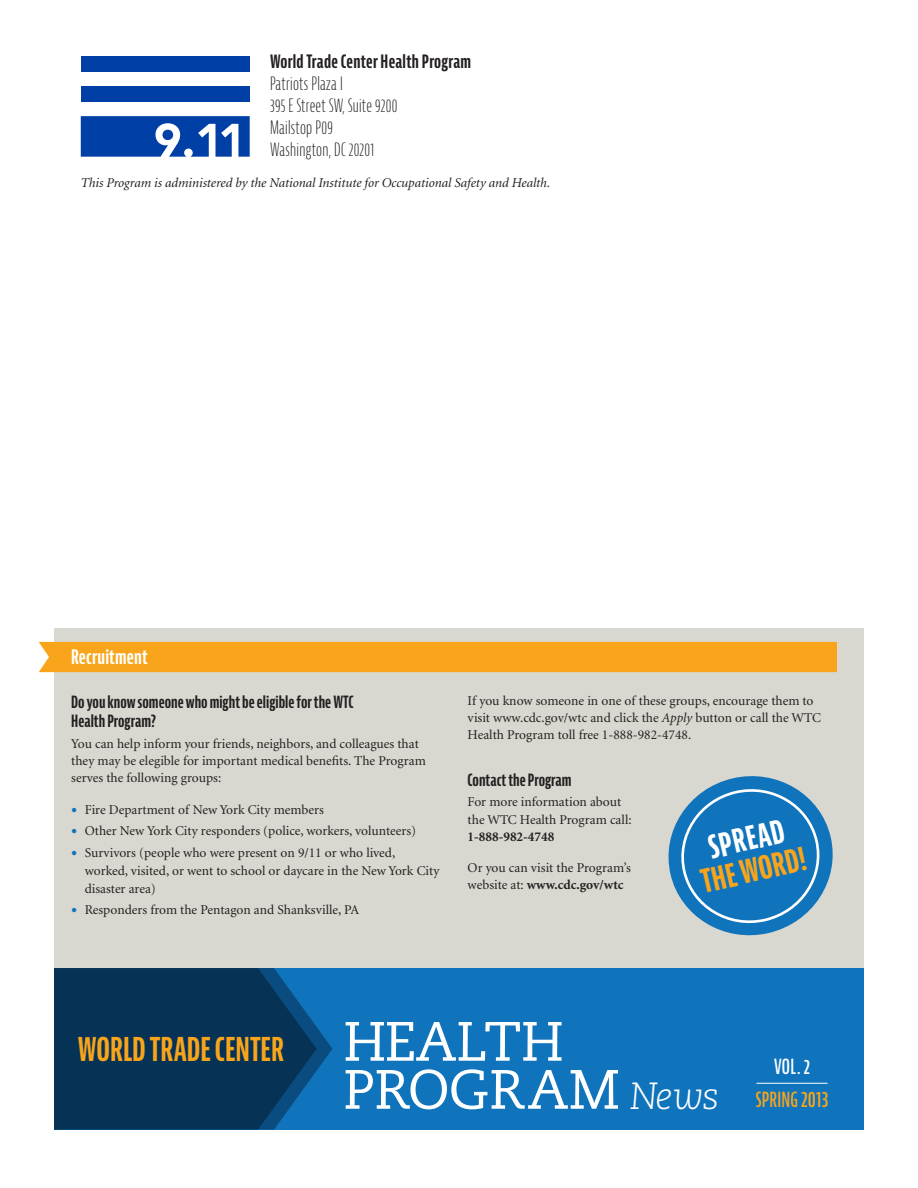
<style>
.page{position:relative;width:918px;height:1188px;background:#fff}
.page>*{position:absolute;margin:0;border:0;box-sizing:border-box;transform-origin:0 0}
.t1{font:55.35px/48px "Caecilia";letter-spacing:-.015em;color:#fff}
.t2{font:700 extra-condensed 34.5px "Bernina Sans";color:#f9a51b}
.t3{font:700 extra-condensed 34.5px "Bernina Sans";color:#fff}
.t4{font:700 extra-condensed 31.95px "Bernina Sans";letter-spacing:.005em;color:#f9a51b}
.t5{font:600 extra-condensed 20.4px "Bernina Sans";letter-spacing:.01em;color:#f9a51b}
.t6{font:600 extra-condensed 20.4px "Bernina Sans";color:#fff}
.t7{font:700 extra-condensed 19.5px "Bernina Sans";letter-spacing:.01em;color:#fff}
.wtc_sidebar_headline{font:300 extra-condensed 18px "Bernina Sans";letter-spacing:.015em;color:#231f20}
.wtc_sidebar_headline-2{font:700 extra-condensed 18px "Bernina Sans";letter-spacing:.015em;color:#231f20}
.wtc_sidebar_headline-3{font:700 extra-condensed 16.5px/19.5px "Bernina Sans";color:#231f20}
.wtc_sidebar_body{font:13.5px/17.2px "Minion";color:#231f20}
.wtc_sidebar_body-2{font:italic 13.5px "Minion";letter-spacing:-.005em;color:#231f20}
.wtc_sidebar_body-3{font:700 13.5px "Minion";color:#231f20}
.s1{font-size:21px;color:#1074bc}
.s2{font-style:italic}
.s3{font-weight:700}
.s4{font-weight:300;font-style:italic;font-size:37.8px}
.s5{font-size:21.9px}
</style>
<div class="page">
<div style="left:54px;top:628px;width:810px;height:347px;background:#d8d8d0"></div>
<div style="left:54px;top:968px;width:810px;height:162px;background:#1074bc"></div>
<hr style="left:756px;top:1083px;width:72px;height:1px;background:#fff">
<svg style="left:317px;top:1028px;width:16px;height:42px"></svg>
<svg style="left:54px;top:968px;width:263px;height:162px;background:#06375e"></svg>
<div style="left:39px;top:642px;width:798px;height:30px;background:#f9a51b"></div>
<div style="left:81px;top:86px;width:169px;height:15px;background:#0040a6"></div>
<div style="left:81px;top:56px;width:169px;height:15px;background:#0040a6"></div>
<svg style="left:81px;top:116px;width:169px;height:41px;background:#2b60b5"></svg>
<svg style="left:668px;top:776px;width:165px;height:160px"></svg>
<p class="wtc_sidebar_headline-2" style="left:270px;top:51px;width:203px">World Trade Center Health Program</p>
<p class="wtc_sidebar_headline" style="left:270px;top:74px;width:74px">Patriots Plaza I</p>
<p class="wtc_sidebar_headline" style="left:270px;top:96px;width:129px">395 E Street SW, Suite 9200</p>
<p class="wtc_sidebar_headline" style="left:270px;top:117px;width:64px">Mailstop P09</p>
<p class="wtc_sidebar_headline" style="left:270px;top:139px;width:106px">Washington, DC 20201</p>
<p class="wtc_sidebar_body-2" style="left:81px;top:176px;width:471px">This Program is administered by the National Institute for Occupational Safety and Health.</p>
<p class="t7" style="left:71px;top:645px;width:78px">Recruitment</p>
<p class="wtc_sidebar_headline-3" style="left:71px;top:692px;width:284px">Do you know someone who might be eligible for the WTC<br>Health Program?</p>
<p class="wtc_sidebar_body" style="left:71px;top:736px;width:356px">You can help inform your friends, neighbors, and colleagues that they may be elegible for important medical benefits. The Program serves the following groups:</p>
<p class="wtc_sidebar_body" style="left:71px;top:802px;width:254px"><span class="s1">•</span> Fire Department of New York City members</p>
<p class="wtc_sidebar_body" style="left:71px;top:823px;width:346px"><span class="s1">•</span> Other New York City responders (police, workers, volunteers)</p>
<p class="wtc_sidebar_body" style="left:85px;top:844px;width:356px;line-height:18px;text-indent:-14px"><span class="s1">•</span> Survivors (people who were present on 9/11 or who lived, worked, visited, or went to school or daycare in the New York City disaster area)</p>
<p class="wtc_sidebar_body" style="left:71px;top:902px;width:290px"><span class="s1">•</span> Responders from the Pentagon and Shanksville, PA</p>
<p class="wtc_sidebar_body" style="left:468px;top:692px;width:355px">If you know someone in one of these groups, encourage them to visit www.cdc.gov/wtc and click the <span class="s2">Apply</span> button or call the WTC<br>Health Program toll free 1-888-982-4748.</p>
<p class="wtc_sidebar_headline-3" style="left:468px;top:770px;width:105px">Contact the Program</p>
<p class="wtc_sidebar_body" style="left:468px;top:794px;width:166px">For more information about the WTC Health Program call:</p>
<p class="wtc_sidebar_body-3" style="left:468px;top:830px;width:88px">1-888-982-4748</p>
<p class="wtc_sidebar_body" style="left:468px;top:859px;width:165px">Or you can visit the Program’s website at: <span class="s3">www.cdc.gov/wtc</span></p>
<p class="t3" style="left:704px;top:827px;width:79px;rotate:-13deg">SPREAD</p>
<p class="t2" style="left:697px;top:862px;width:109px;rotate:-13deg">THE WORD!</p>
<p class="t4" style="left:78px;top:1031px;width:208px">WORLD TRADE CENTER</p>
<p class="t1" style="left:343px;top:1019px;width:377px">HEALTH<br>PROGRAM <span class="s4">News</span></p>
<p class="t6" style="left:774px;top:1055px;width:37px">VOL. 2</p>
<p class="t5" style="left:756px;top:1088px;width:74px">SPRING <span class="s5">2013</span></p>
</div>
